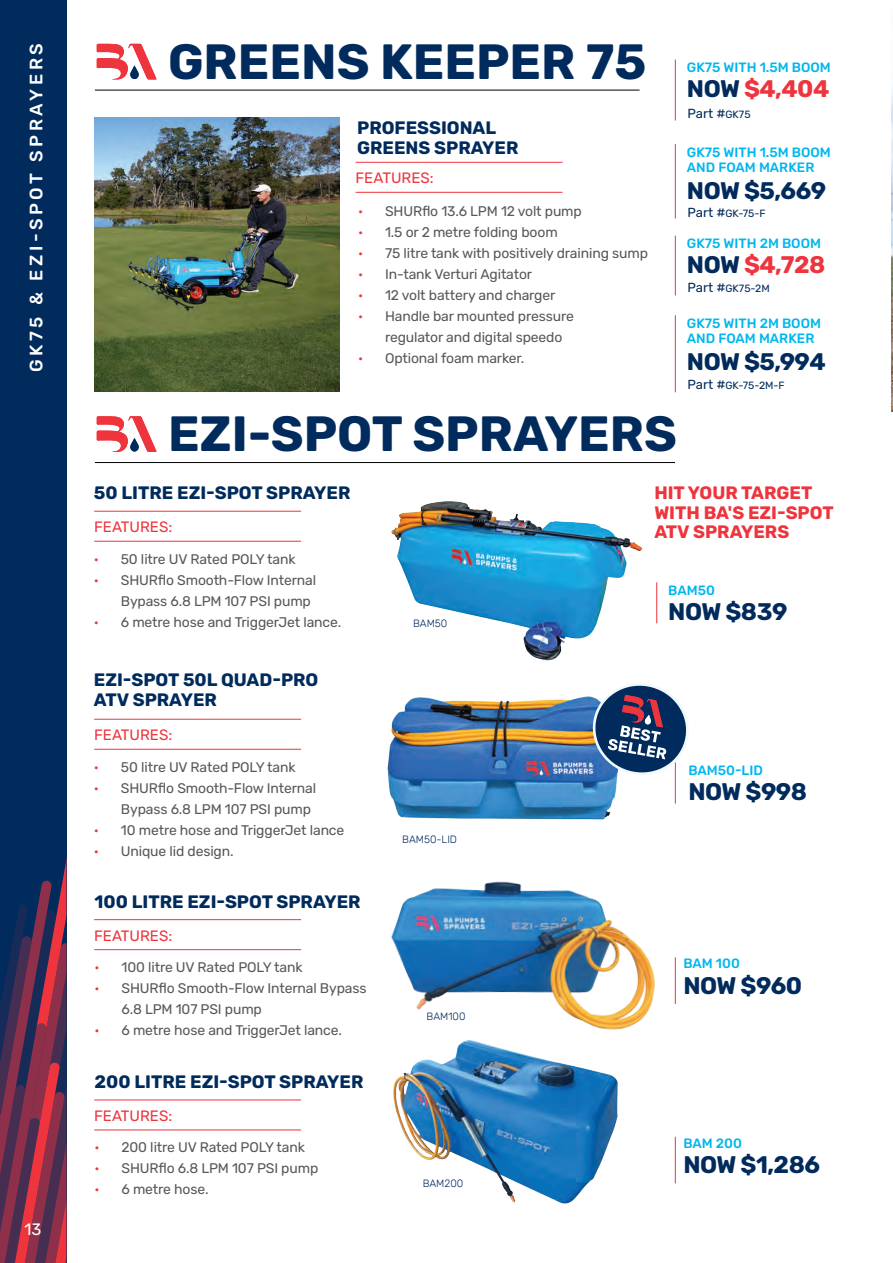
<style>
.page{position:relative;width:893px;height:1263px;background:#fff}
.page>*{position:absolute;margin:0;border:0;box-sizing:border-box;transform-origin:0 0}
.t1{font:700 49.5px "Rubik";color:#002b5c}
.t2{font:700 24px "Rubik";letter-spacing:-.02em;color:#002b5c}
.t3{font:700 24px "Rubik";letter-spacing:-.02em;color:#ee343d}
.t4{font:700 18px/19.5px "Rubik";color:#002b5c}
.t5{font:700 18px/19.5px "Rubik";color:#ee343d}
.t6{font:500 18px "Rubik";letter-spacing:.2em;color:#fff}
.t7{font:16.5px "Rubik";color:#fff}
.t8{font:15px "Rubik";color:#ee343d}
.t9{font:13.95px/21px "Rubik";letter-spacing:-.01em;color:#57585a}
.t10{font:500 13.5px/15px "Rubik";color:#00b6ef}
.t11{font:13.2px "Rubik";color:#002b5c}
.t12{font:10.5px "Rubik";color:#002b5c}
.t13{font:300 10.5px "Rubik";color:#002b5c}
.s1{font-size:13.5px;color:#ee343d}
.s2{color:#002b5c}
.s3{font-size:10.5px}
.s4{font-size:13.2px}
</style>
<div class="page">
<img style="left:891px;top:85px;width:2px;height:327px">
<img style="left:393px;top:1040px;width:225px;height:164px">
<svg style="left:97px;top:43px;width:60px;height:37px"></svg>
<hr style="left:95px;top:90px;width:544px;height:1px;background:#000">
<img style="left:392px;top:501px;width:250px;height:159px">
<hr style="left:675px;top:957px;width:1px;height:47px;background:#ee343d">
<hr style="left:675px;top:1137px;width:1px;height:46px;background:#ee343d">
<img style="left:391px;top:881px;width:264px;height:149px">
<hr style="left:656px;top:582px;width:1px;height:41px;background:#ee343d">
<img style="left:387px;top:696px;width:230px;height:124px">
<svg style="left:586px;top:683px;width:103px;height:96px"></svg>
<hr style="left:94px;top:949px;width:207px;height:1px;background:#ee343d">
<hr style="left:94px;top:919px;width:207px;height:1px;background:#ee343d">
<hr style="left:94px;top:1130px;width:207px;height:1px;background:#ee343d">
<hr style="left:94px;top:1100px;width:207px;height:1px;background:#ee343d">
<hr style="left:94px;top:541px;width:207px;height:1px;background:#ee343d">
<hr style="left:94px;top:511px;width:207px;height:1px;background:#ee343d">
<hr style="left:356px;top:192px;width:206px;height:1px;background:#ee343d">
<hr style="left:356px;top:162px;width:206px;height:1px;background:#ee343d">
<hr style="left:94px;top:749px;width:207px;height:1px;background:#ee343d">
<hr style="left:94px;top:719px;width:207px;height:1px;background:#ee343d">
<hr style="left:675px;top:762px;width:1px;height:41px;background:#ee343d">
<svg style="left:97px;top:416px;width:60px;height:36px"></svg>
<hr style="left:95px;top:462px;width:580px;height:1px;background:#000">
<hr style="left:675px;top:60px;width:1px;height:60px;background:#ee343d">
<hr style="left:675px;top:144px;width:1px;height:74px;background:#ee343d">
<hr style="left:675px;top:236px;width:1px;height:59px;background:#ee343d">
<hr style="left:675px;top:315px;width:1px;height:77px;background:#ee343d">
<img style="left:94px;top:118px;width:245px;height:274px">
<div style="left:0;top:0;width:67px;height:1263px;background:#002b5c"></div>
<svg style="left:0;top:857px;width:67px;height:406px"></svg>
<p class="t6" style="left:26px;top:372px;width:330px;rotate:-90deg">GK75 &amp; EZI-SPOT SPRAYERS</p>
<p class="t7" style="left:24px;top:1220px;width:18px">13</p>
<h1 class="t1" style="left:168px;top:34px;width:480px">GREENS KEEPER 75</h1>
<p class="t4" style="left:357px;top:119px;width:163px">PROFESSIONAL<br>GREENS SPRAYER</p>
<p class="t8" style="left:356px;top:170px;width:80px">FEATURES:</p>
<p class="t9" style="left:358px;top:201px;width:225px"><span class="s1">•</span> SHURflo 13.6 LPM 12 volt pump</p>
<p class="t9" style="left:358px;top:222px;width:201px"><span class="s1">•</span> 1.5 or 2 metre folding boom</p>
<p class="t9" style="left:358px;top:243px;width:291px"><span class="s1">•</span> 75 litre tank with positively draining sump</p>
<p class="t9" style="left:358px;top:264px;width:176px"><span class="s1">•</span> In-tank Verturi Agitator</p>
<p class="t9" style="left:358px;top:285px;width:199px"><span class="s1">•</span> 12 volt battery and charger</p>
<p class="t9" style="left:385px;top:306px;width:190px;text-indent:-27px"><span class="s1">•</span> Handle bar mounted pressure regulator and digital speedo</p>
<p class="t9" style="left:358px;top:348px;width:168px"><span class="s1">•</span> Optional foam marker.</p>
<h1 class="t1" style="left:168px;top:406px;width:510px">EZI-SPOT SPRAYERS</h1>
<p class="t10" style="left:687px;top:60px;width:146px">GK75 WITH 1.5M BOOM</p>
<h2 class="t3" style="left:687px;top:76px;width:144px"><span class="s2">NOW</span> $4,404</h2>
<p class="t11" style="left:687px;top:106px;width:65px">Part #<span class="s3">GK75</span></p>
<p class="t10" style="left:687px;top:145px;width:146px">GK75 WITH 1.5M BOOM<br>AND FOAM MARKER</p>
<h2 class="t2" style="left:687px;top:177px;width:141px">NOW $5,669</h2>
<p class="t12" style="left:687px;top:207px;width:80px"><span class="s4">Part #</span>GK-75-F</p>
<p class="t10" style="left:687px;top:236px;width:136px">GK75 WITH 2M BOOM</p>
<h2 class="t3" style="left:687px;top:252px;width:140px"><span class="s2">NOW</span> $4,728</h2>
<p class="t12" style="left:687px;top:283px;width:84px"><span class="s4">Part #</span>GK75-2M</p>
<p class="t10" style="left:687px;top:316px;width:136px">GK75 WITH 2M BOOM<br>AND FOAM MARKER</p>
<h2 class="t2" style="left:687px;top:349px;width:140px">NOW $5,994</h2>
<p class="t12" style="left:687px;top:380px;width:99px"><span class="s4">Part #</span>GK-75-2M-F</p>
<p class="t4" style="left:94px;top:483px;width:258px">50 LITRE EZI-SPOT SPRAYER</p>
<p class="t8" style="left:94px;top:519px;width:80px">FEATURES:</p>
<p class="t9" style="left:94px;top:549px;width:203px"><span class="s1">•</span> 50 litre UV Rated POLY tank</p>
<p class="t9" style="left:121px;top:570px;width:197px;text-indent:-27px"><span class="s1">•</span> SHURflo Smooth-Flow Internal<br>Bypass 6.8 LPM 107 PSI pump</p>
<p class="t9" style="left:94px;top:612px;width:249px"><span class="s1">•</span> 6 metre hose and TriggerJet lance.</p>
<p class="t4" style="left:94px;top:671px;width:226px">EZI-SPOT 50L QUAD-PRO<br>ATV SPRAYER</p>
<p class="t8" style="left:94px;top:727px;width:80px">FEATURES:</p>
<p class="t9" style="left:94px;top:756px;width:203px"><span class="s1">•</span> 50 litre UV Rated POLY tank</p>
<p class="t9" style="left:121px;top:777px;width:197px;text-indent:-27px"><span class="s1">•</span> SHURflo Smooth-Flow Internal<br>Bypass 6.8 LPM 107 PSI pump</p>
<p class="t9" style="left:94px;top:819px;width:252px"><span class="s1">•</span> 10 metre hose and TriggerJet lance</p>
<p class="t9" style="left:94px;top:840px;width:141px"><span class="s1">•</span> Unique lid design.</p>
<p class="t4" style="left:94px;top:892px;width:268px">100 LITRE EZI-SPOT SPRAYER</p>
<p class="t8" style="left:94px;top:927px;width:80px">FEATURES:</p>
<p class="t9" style="left:94px;top:957px;width:210px"><span class="s1">•</span> 100 litre UV Rated POLY tank</p>
<p class="t9" style="left:122px;top:978px;width:246px;text-indent:-27px"><span class="s1">•</span> SHURflo Smooth-Flow Internal Bypass<br>6.8 LPM 107 PSI pump</p>
<p class="t9" style="left:94px;top:1020px;width:249px"><span class="s1">•</span> 6 metre hose and TriggerJet lance.</p>
<p class="t4" style="left:94px;top:1073px;width:270px">200 LITRE EZI-SPOT SPRAYER</p>
<p class="t8" style="left:94px;top:1107px;width:80px">FEATURES:</p>
<p class="t9" style="left:94px;top:1137px;width:212px"><span class="s1">•</span> 200 litre UV Rated POLY tank</p>
<p class="t9" style="left:94px;top:1158px;width:225px"><span class="s1">•</span> SHURflo 6.8 LPM 107 PSI pump</p>
<p class="t9" style="left:94px;top:1179px;width:116px"><span class="s1">•</span> 6 metre hose.</p>
<p class="t13" style="left:413px;top:617px;width:36px">BAM50</p>
<p class="t13" style="left:402px;top:833px;width:56px">BAM50-LID</p>
<p class="t13" style="left:427px;top:1010px;width:40px">BAM100</p>
<p class="t13" style="left:423px;top:1177px;width:42px">BAM200</p>
<p class="t5" style="left:654px;top:484px;width:181px">HIT YOUR TARGET<br>WITH BA'S EZI-SPOT<br>ATV SPRAYERS</p>
<p class="t10" style="left:668px;top:583px;width:48px">BAM50</p>
<h2 class="t2" style="left:668px;top:598px;width:121px">NOW $839</h2>
<p class="t10" style="left:688px;top:763px;width:76px">BAM50-LID</p>
<h2 class="t2" style="left:688px;top:779px;width:120px">NOW $998</h2>
<p class="t10" style="left:683px;top:956px;width:58px">BAM 100</p>
<h2 class="t2" style="left:683px;top:972px;width:120px">NOW $960</h2>
<p class="t10" style="left:683px;top:1136px;width:60px">BAM 200</p>
<h2 class="t2" style="left:683px;top:1151px;width:138px">NOW $1,286</h2>
</div>
